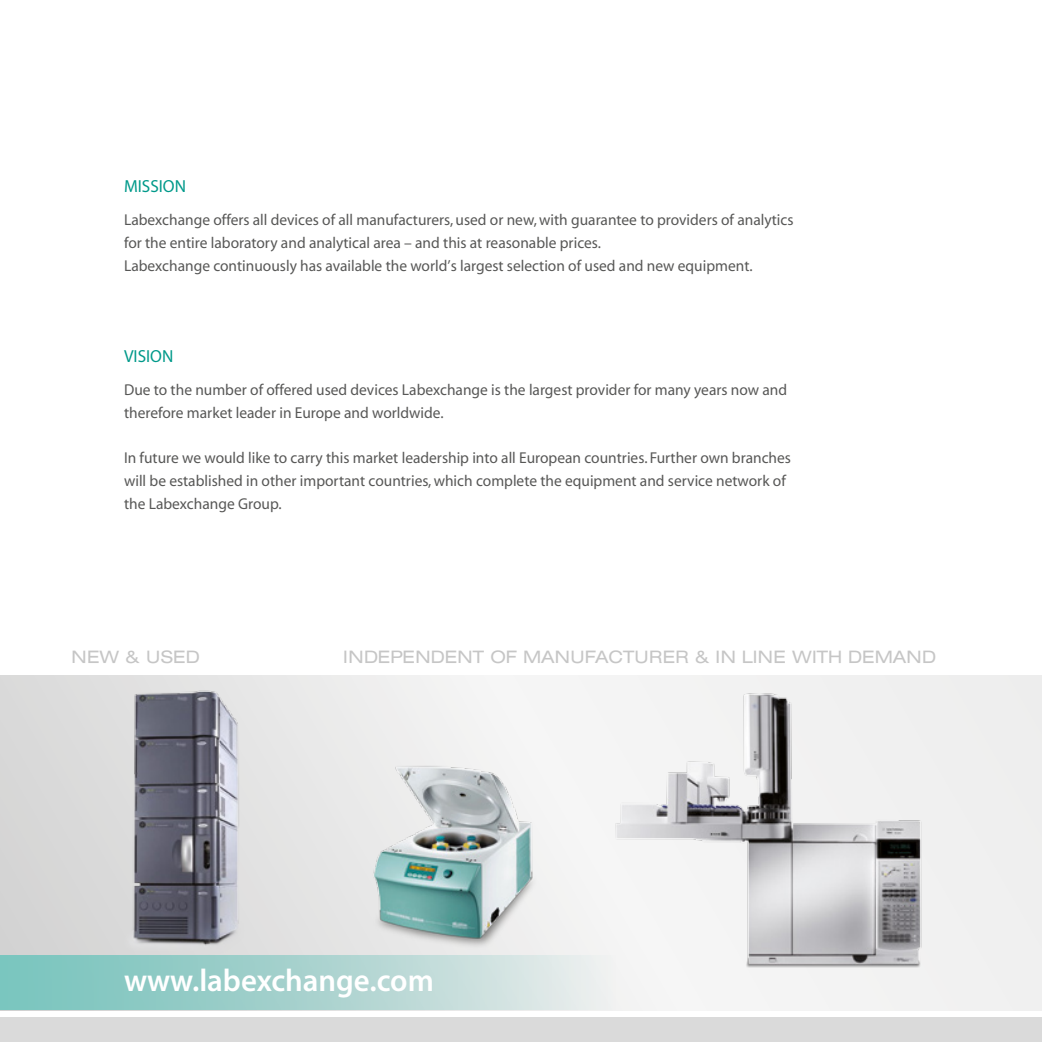
<style>
.page{position:relative;width:1042px;height:1042px;background:#fff}
.page>*{position:absolute;margin:0;border:0;box-sizing:border-box;transform-origin:0 0}
.t1{font:600 31.5px "YR Myriad";color:#fff}
.t2{font:300 expanded 17.5px "HE10";letter-spacing:.03em;color:#c6c6c6}
.t3{font:17.5px "YR Myriad";color:#00998a}
.t4{font:15.75px/22.8px "YR Myriad";color:#575756}
</style>
<div class="page">
<svg style="left:0;top:675px;width:1042px;height:335px"></svg>
<img style="left:600px;top:686px;width:391px;height:315px">
<div style="left:0;top:1017px;width:1042px;height:25px;background:#dadada"></div>
<img style="left:101px;top:675px;width:174px;height:280px">
<img style="left:350px;top:757px;width:207px;height:198px">
<div style="left:0;top:955px;width:615px;height:54px;background:linear-gradient(to right,#71bfb8,#e9ebeb)"></div>
<p class="t3" style="left:124px;top:177px;width:63px">MISSION</p>
<p class="t4" style="left:124px;top:209px;width:671px">Labexchange offers all devices of all manufacturers, used or new, with guarantee to providers of analytics for the entire laboratory and analytical area – and this at reasonable prices.<br>Labexchange continuously has available the world’s largest selection of used and new equipment.</p>
<p class="t3" style="left:124px;top:347px;width:51px">VISION</p>
<p class="t4" style="left:124px;top:379px;width:665px">Due to the number of offered used devices Labexchange is the largest provider for many years now and therefore market leader in Europe and worldwide.</p>
<p class="t4" style="left:124px;top:447px;width:668px">In future we would like to carry this market leadership into all European countries. Further own branches will be established in other important countries, which complete the equipment and service network of the Labexchange Group.</p>
<p class="t2" style="left:72px;top:647px;width:129px">NEW &amp; USED</p>
<p class="t2" style="left:344px;top:647px;width:593px">INDEPENDENT OF MANUFACTURER &amp; IN LINE WITH DEMAND</p>
<h1 class="t1" style="left:124px;top:964px;width:311px">www.labexchange.com</h1>
</div>
